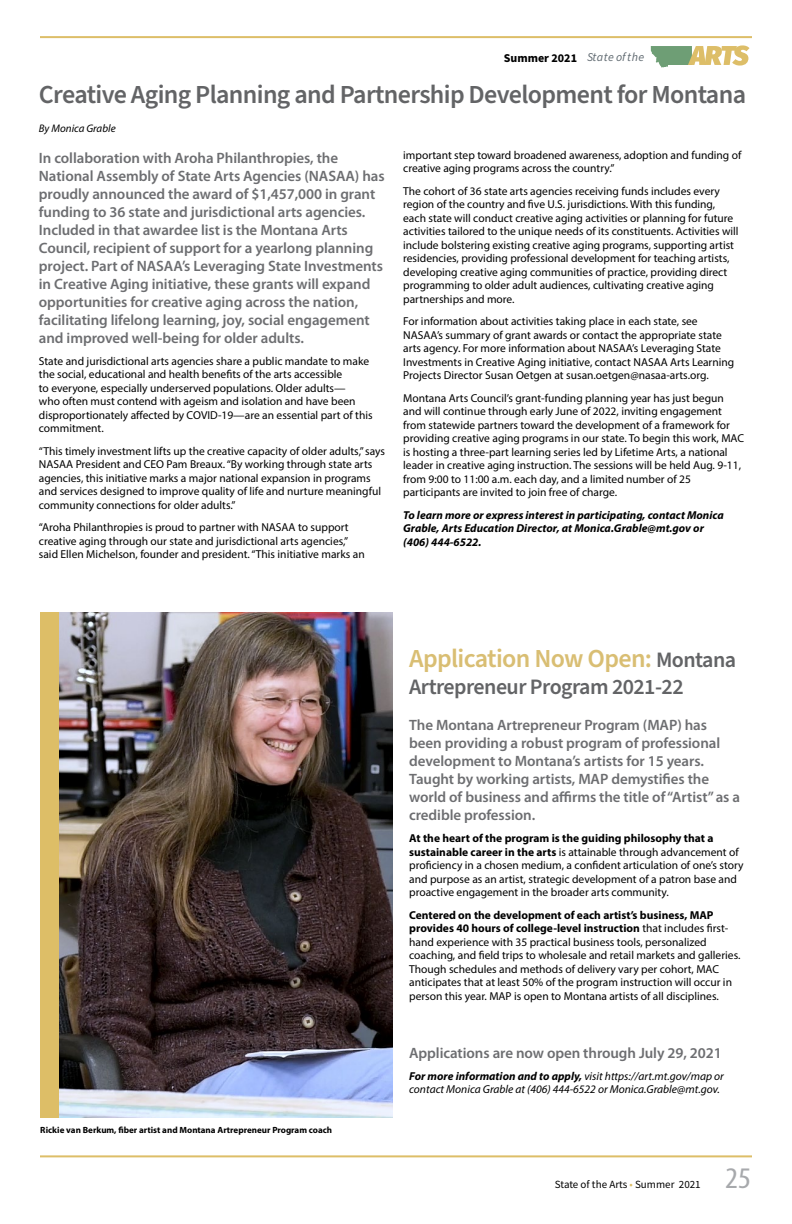
<style>
.page{position:relative;width:792px;height:1224px;background:#fff}
.page>*{position:absolute;margin:0;border:0;box-sizing:border-box;transform-origin:0 0}
.t1{font:condensed 30px "Myriad Pro";color:#a7a9ac;scale:1.12 1}
.t2{font:600 26px "Source Sans Pro";letter-spacing:-.025em;color:#636466}
.t3{font:600 26px "Source Sans Pro";letter-spacing:-.025em;color:#d9be73}
.t4{font:600 22px "Source Sans Pro";letter-spacing:-.025em;color:#636466}
.t5{font:600 15px/18px "Myriad Pro";letter-spacing:-.005em;color:#6d6e71}
.t6{font:700 12px "Source Sans Pro";color:#000}
.t7{font:11.5px/13.5px "Myriad Pro";color:#000}
.t8{font:italic 700 11.5px/13.5px "Myriad Pro";color:#000}
.t9{font:italic 11.5px/13.5px "Myriad Pro";color:#000}
.t10{font:11px "Source Sans Pro";color:#000}
.t11{font:italic 11px "Myriad Pro";color:#000}
.t12{font:700 9px "Myriad Pro";color:#000}
.s1{font-weight:400;font-style:italic;color:#606a71}
.s2{font-size:22px;color:#636466}
.s3{font-weight:700}
.s4{color:#ddbe67}
</style>
<div class="page">
<svg style="left:40px;top:1157px;width:712px;height:1px"></svg>
<hr style="left:40px;top:1155px;width:712px;height:2px;background:#ddbe68">
<svg style="left:651px;top:45px;width:98px;height:23px"></svg>
<hr style="left:40px;top:36px;width:712px;height:2px;background:#ddbe68">
<img style="left:59px;top:612px;width:334px;height:505px">
<div style="left:40px;top:612px;width:19px;height:505px;background:#ddbe67"></div>
<p class="t6" style="left:504px;top:50px;width:142px">Summer 2021 <span class="s1">State of the</span></p>
<h2 class="t2" style="left:39px;top:77px;width:709px">Creative Aging Planning and Partnership Development for Montana</h2>
<p class="t11" style="left:39px;top:121px;width:78px">By Monica Grable</p>
<p class="t5" style="left:39px;top:149px;width:347px">In collaboration with Aroha Philanthropies, the National Assembly of State Arts Agencies (NASAA) has proudly announced the award of $1,457,000 in grant funding to 36 state and jurisdictional arts agencies.<br>Included in that awardee list is the Montana Arts Council, recipient of support for a yearlong planning project. Part of NASAA’s Leveraging State Investments in Creative Aging initiative, these grants will expand opportunities for creative aging across the nation, facilitating lifelong learning, joy, social engagement and improved well-being for older adults.</p>
<p class="t7" style="left:39px;top:354px;width:335px">State and jurisdictional arts agencies share a public mandate to make the social, educational and health benefits of the arts accessible<br>to everyone, especially underserved populations. Older adults—<br>who often must contend with ageism and isolation and have been disproportionately affected by COVID-19—are an essential part of this commitment.</p>
<p class="t7" style="left:39px;top:444px;width:348px">“This timely investment lifts up the creative capacity of older adults,” says NASAA President and CEO Pam Breaux. “By working through state arts agencies, this initiative marks a major national expansion in programs and services designed to improve quality of life and nurture meaningful community connections for older adults.”</p>
<p class="t7" style="left:39px;top:521px;width:327px">“Aroha Philanthropies is proud to partner with NASAA to support creative aging through our state and jurisdictional arts agencies,” said Ellen Michelson, founder and president. “This initiative marks an</p>
<p class="t7" style="left:403px;top:148px;width:340px">important step toward broadened awareness, adoption and funding of creative aging programs across the country.”</p>
<p class="t7" style="left:403px;top:184px;width:337px">The cohort of 36 state arts agencies receiving funds includes every region of the country and five U.S. jurisdictions. With this funding, each state will conduct creative aging activities or planning for future activities tailored to the unique needs of its constituents. Activities will include bolstering existing creative aging programs, supporting artist residencies, providing professional development for teaching artists, developing creative aging communities of practice, providing direct programming to older adult audiences, cultivating creative aging partnerships and more.</p>
<p class="t7" style="left:403px;top:314px;width:333px">For information about activities taking place in each state, see NASAA’s summary of grant awards or contact the appropriate state arts agency. For more information about NASAA’s Leveraging State Investments in Creative Aging initiative, contact NASAA Arts Learning Projects Director Susan Oetgen at susan.oetgen@nasaa-arts.org.</p>
<p class="t7" style="left:403px;top:391px;width:342px">Montana Arts Council’s grant-funding planning year has just begun and will continue through early June of 2022, inviting engagement from statewide partners toward the development of a framework for providing creative aging programs in our state. To begin this work, MAC is hosting a three-part learning series led by Lifetime Arts, a national leader in creative aging instruction. The sessions will be held Aug. 9-11, from 9:00 to 11:00 a.m. each day, and a limited number of 25 participants are invited to join free of charge.</p>
<p class="t8" style="left:403px;top:508px;width:322px">To learn more or express interest in participating, contact Monica<br>Grable, Arts Education Director, at Monica.Grable@mt.gov or (406) 444-6522.</p>
<h2 class="t3" style="left:409px;top:641px;width:329px">Application Now Open: <span class="s2">Montana</span></h2>
<h3 class="t4" style="left:409px;top:672px;width:276px">Artrepreneur Program 2021-22</h3>
<p class="t5" style="left:409px;top:716px;width:332px">The Montana Artrepreneur Program (MAP) has been providing a robust program of professional development to Montana’s artists for 15 years.<br>Taught by working artists, MAP demystifies the world of business and affirms the title of “Artist” as a credible profession.</p>
<p class="t7" style="left:409px;top:831px;width:336px"><span class="s3">At the heart of the program is the guiding philosophy that a sustainable career in the arts</span> is attainable through advancement of proficiency in a chosen medium, a confident articulation of one’s story and purpose as an artist, strategic development of a patron base and proactive engagement in the broader arts community.</p>
<p class="t7" style="left:409px;top:908px;width:333px"><span class="s3">Centered on the development of each artist’s business, MAP provides 40 hours of college-level instruction</span> that includes first&shy;hand experience with 35 practical business tools, personalized coaching, and field trips to wholesale and retail markets and galleries.<br>Though schedules and methods of delivery vary per cohort, MAC anticipates that at least 50% of the program instruction will occur in person this year. MAP is open to Montana artists of all disciplines.</p>
<p class="t12" style="left:40px;top:1124px;width:293px">Rickie van Berkum, fiber artist and Montana Artrepreneur Program coach</p>
<h3 class="t5" style="left:409px;top:1044px;width:314px">Applications are now open through July 29, 2021</h3>
<p class="t9" style="left:409px;top:1069px;width:316px"><span class="s3">For more information and to apply,</span> visit https://art.mt.gov/map or contact Monica Grable at (406) 444-6522 or Monica.Grable@mt.gov.</p>
<p class="t10" style="left:555px;top:1177px;width:147px">State of the Arts <span class="s4">•</span> Summer 2021</p>
<h1 class="t1" style="left:725px;top:1160px;width:25px">25</h1>
</div>
